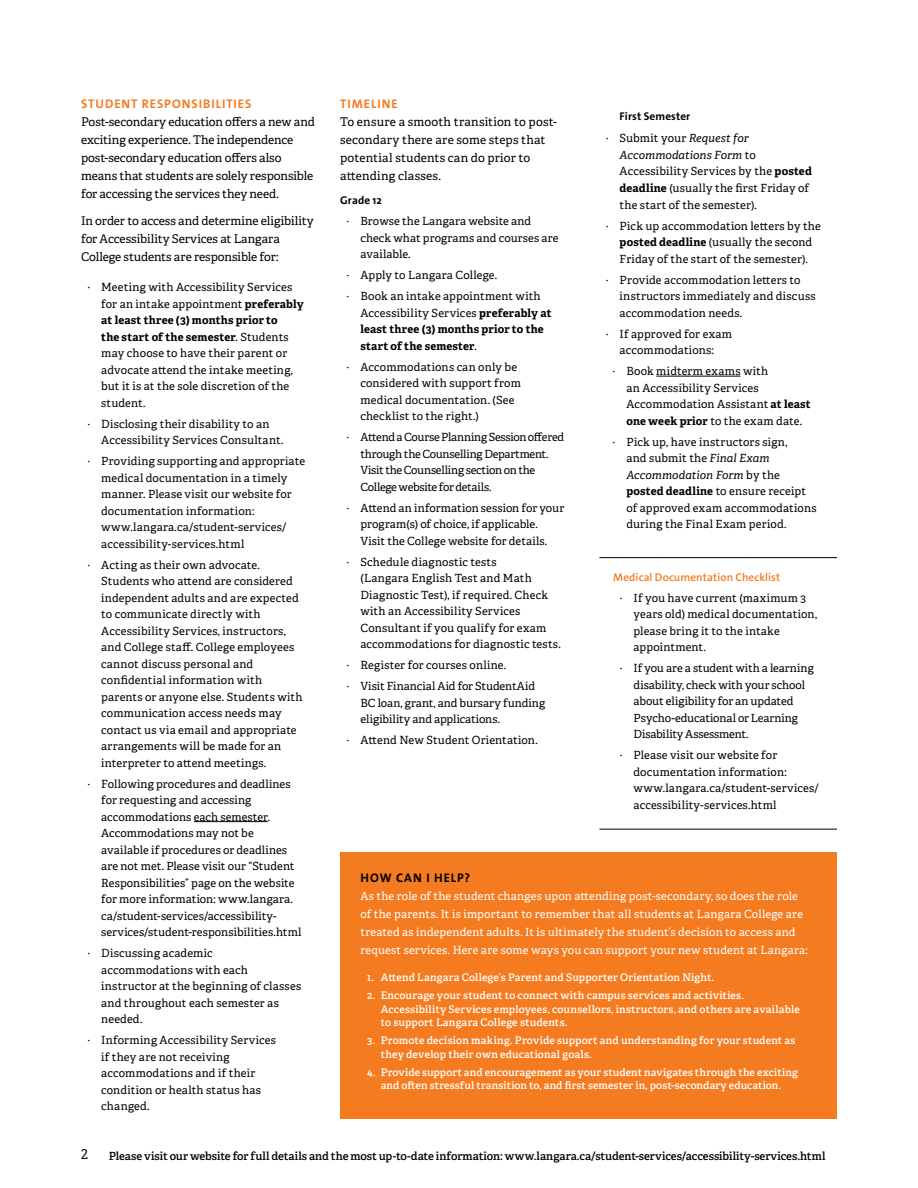
<style>
.page{position:relative;width:918px;height:1188px;background:#fff}
.page>*{position:absolute;margin:0;border:0;box-sizing:border-box;transform-origin:0 0}
.t1{font:13.5px "Adelle";color:#000}
.t2{font:700 12.6px "The Sans Os F";letter-spacing:.075em;color:#f47b20}
.t3{font:700 12.6px "The Sans Os F";letter-spacing:.08em;color:#000}
.t4{font:12px/18px "Adelle";letter-spacing:-.005em;color:#000}
.t5{font:12px/18px "Adelle";letter-spacing:.015em;color:#000}
.t6{font:11.25px/16.5px "Adelle";letter-spacing:.01em;color:#000}
.t7{font:11.25px/18px "Adelle";letter-spacing:.015em;color:#fff}
.t8{font:600 11.25px "Adelle";letter-spacing:-.005em;color:#000}
.t9{font:11.25px/16.5px "Adelle";letter-spacing:-.02em;color:#000}
.t10{font:700 11.25px/16.5px "Adelle";letter-spacing:.015em;color:#000}
.t11{font:600 11.25px "The Sans Os F";letter-spacing:.01em;color:#f47b20}
.t12{font:700 11.25px "The Sans Os F";letter-spacing:.01em;color:#000}
.t13{font:600 10.5px/13.5px "Adelle";letter-spacing:.015em;color:#fff}
.s1{font-weight:700}
.s2{font-weight:400}
.s3{font-style:italic}
</style>
<div class="page">
<hr style="left:194px;top:821px;width:74px;height:1px;background:#000">
<hr style="left:656px;top:376px;width:85px;height:1px;background:#000">
<div style="left:340px;top:852px;width:497px;height:267px;background:#f47b20"></div>
<hr style="left:599px;top:557px;width:238px;height:1px;background:#000">
<hr style="left:599px;top:829px;width:238px;height:1px;background:#000">
<p class="t2" style="left:81px;top:96px;width:172px">STUDENT RESPONSIBILITIES</p>
<p class="t4" style="left:81px;top:113px;width:235px">Post-secondary education offers a new and exciting experience. The independence post-secondary education offers also means that students are solely responsible for accessing the services they need.</p>
<p class="t4" style="left:81px;top:212px;width:234px">In order to access and determine eligibility for Accessibility Services at Langara<br>College students are responsible for:</p>
<p class="t6" style="left:101px;top:279px;width:204px;text-indent:-14px">· Meeting with Accessibility Services for an intake appointment <span class="s1">preferably at least three (3) months prior to<br>the start of the semester</span>. Students may choose to have their parent or advocate attend the intake meeting, but it is at the sole discretion of the student.</p>
<p class="t6" style="left:101px;top:415px;width:184px;text-indent:-14px">· Disclosing their disability to an<br>Accessibility Services Consultant.</p>
<p class="t6" style="left:101px;top:453px;width:205px;text-indent:-14px">· Providing supporting and appropriate medical documentation in a timely manner. Please visit our website for documentation information: www.langara.ca/student-services/ accessibility-services.html</p>
<p class="t6" style="left:101px;top:556px;width:203px;text-indent:-14px">· Acting as their own advocate.<br>Students who attend are considered independent adults and are expected to communicate directly with Accessibility Services, instructors, and College staff. College employees cannot discuss personal and confidential information with parents or anyone else. Students with communication access needs may contact us via email and appropriate arrangements will be made for an interpreter to attend meetings.</p>
<p class="t6" style="left:101px;top:776px;width:202px;text-indent:-13px">· Following procedures and deadlines for requesting and accessing accommodations each semester.<br>Accommodations may not be available if procedures or deadlines are not met. Please visit our “Student Responsibilities” page on the website for more information: www.langara. ca/student-services/accessibility&shy;services/student-responsibilities.html</p>
<p class="t6" style="left:101px;top:945px;width:201px;text-indent:-14px">· Discussing academic accommodations with each instructor at the beginning of classes and throughout each semester as needed.</p>
<p class="t6" style="left:101px;top:1032px;width:176px;text-indent:-14px">· Informing Accessibility Services if they are not receiving accommodations and if their condition or health status has changed.</p>
<p class="t2" style="left:340px;top:96px;width:59px">TIMELINE</p>
<p class="t5" style="left:340px;top:113px;width:218px">To ensure a smooth transition to post&shy;secondary there are some steps that potential students can do prior to attending classes.</p>
<p class="t12" style="left:340px;top:193px;width:43px">Grade 12</p>
<p class="t6" style="left:360px;top:213px;width:200px;text-indent:-14px">· Browse the Langara website and check what programs and courses are available.</p>
<p class="t6" style="left:347px;top:265px;width:195px;line-height:21px">· Apply to Langara College.<br>· Book an intake appointment with</p>
<p class="t10" style="left:360px;top:304px;width:193px"><span class="s2">Accessibility Services</span> preferably at least three (3) months prior to the start of the semester<span class="s2">.</span></p>
<p class="t6" style="left:360px;top:358px;width:162px;text-indent:-14px">· Accommodations can only be considered with support from medical documentation. (See checklist to the right.)</p>
<p class="t9" style="left:360px;top:429px;width:205px;text-indent:-14px">· Attend a Course Planning Session offered through the Counselling Department.<br>Visit the Counselling section on the College website for details.</p>
<p class="t6" style="left:360px;top:499px;width:205px;text-indent:-14px">· Attend an information session for your program(s) of choice, if applicable.<br>Visit the College website for details.</p>
<p class="t6" style="left:360px;top:554px;width:202px;text-indent:-14px">· Schedule diagnostic tests<br>(Langara English Test and Math Diagnostic Test), if required. Check with an Accessibility Services Consultant if you qualify for exam accommodations for diagnostic tests.</p>
<p class="t6" style="left:347px;top:655px;width:190px;line-height:21px">· Register for courses online.<br>· Visit Financial Aid for StudentAid</p>
<p class="t6" style="left:360px;top:695px;width:186px">BC loan, grant, and bursary funding eligibility and applications.</p>
<p class="t6" style="left:347px;top:732px;width:192px">· Attend New Student Orientation.</p>
<p class="t12" style="left:620px;top:109px;width:72px">First Semester</p>
<p class="t6" style="left:620px;top:130px;width:194px;text-indent:-14px">· Submit your <span class="s3">Request for<br>Accommodations Form</span> to<br>Accessibility Services by the <span class="s1">posted deadline</span> (usually the first Friday of the start of the semester).</p>
<p class="t6" style="left:606px;top:217px;width:216px;text-align:center">· Pick up accommodation letters by the <span class="s1">posted deadline</span> (usually the second<br>Friday of the start of the semester).</p>
<p class="t6" style="left:620px;top:271px;width:197px;text-indent:-14px">· Provide accommodation letters to instructors immediately and discuss accommodation needs.</p>
<p class="t6" style="left:606px;top:325px;width:128px;text-align:center">· If approved for exam accommodations:</p>
<p class="t6" style="left:626px;top:363px;width:186px;text-indent:-14px">· Book midterm exams with<br>an Accessibility Services<br>Accommodation Assistant <span class="s1">at least one week prior</span> to the exam date.</p>
<p class="t6" style="left:626px;top:433px;width:192px;text-indent:-14px">· Pick up, have instructors sign,<br>and submit the <span class="s3">Final Exam<br>Accommodation Form</span> by the <span class="s1">posted deadline</span> to ensure receipt of approved exam accommodations during the Final Exam period.</p>
<p class="t11" style="left:613px;top:569px;width:169px">Medical Documentation Checklist</p>
<p class="t6" style="left:634px;top:589px;width:185px;text-indent:-14px">· If you have current (maximum 3 years old) medical documentation, please bring it to the intake appointment.</p>
<p class="t6" style="left:634px;top:660px;width:182px;text-indent:-14px">· If you are a student with a learning disability, check with your school about eligibility for an updated<br>Psycho-educational or Learning<br>Disability Assessment.</p>
<p class="t6" style="left:634px;top:747px;width:187px;text-indent:-14px">· Please visit our website for documentation information: www.langara.ca/student-services/ accessibility-services.html</p>
<p class="t3" style="left:361px;top:870px;width:111px">HOW CAN I HELP?</p>
<p class="t7" style="left:360px;top:887px;width:449px">As the role of the student changes upon attending post-secondary, so does the role of the parents. It is important to remember that all students at Langara College are treated as independent adults. It is ultimately the student’s decision to access and request services. Here are some ways you can support your new student at Langara:</p>
<p class="t13" style="left:367px;top:971px;width:349px">1. Attend Langara College’s Parent and Supporter Orientation Night.</p>
<p class="t13" style="left:381px;top:989px;width:421px;text-indent:-14px">2. Encourage your student to connect with campus services and activities.<br>Accessibility Services employees, counsellors, instructors, and others are available to support Langara College students.</p>
<p class="t13" style="left:381px;top:1034px;width:416px;text-indent:-14px">3. Promote decision making. Provide support and understanding for your student as they develop their own educational goals.</p>
<p class="t13" style="left:367px;top:1065px;width:432px;text-align:center">4. Provide support and encouragement as your student navigates through the exciting and often stressful transition to, and first semester in, post-secondary education.</p>
<p class="t1" style="left:81px;top:1146px;width:8px">2</p>
<p class="t8" style="left:109px;top:1148px;width:718px">Please visit our website for full details and the most up-to-date information: www.langara.ca/student-services/accessibility-services.html</p>
</div>
